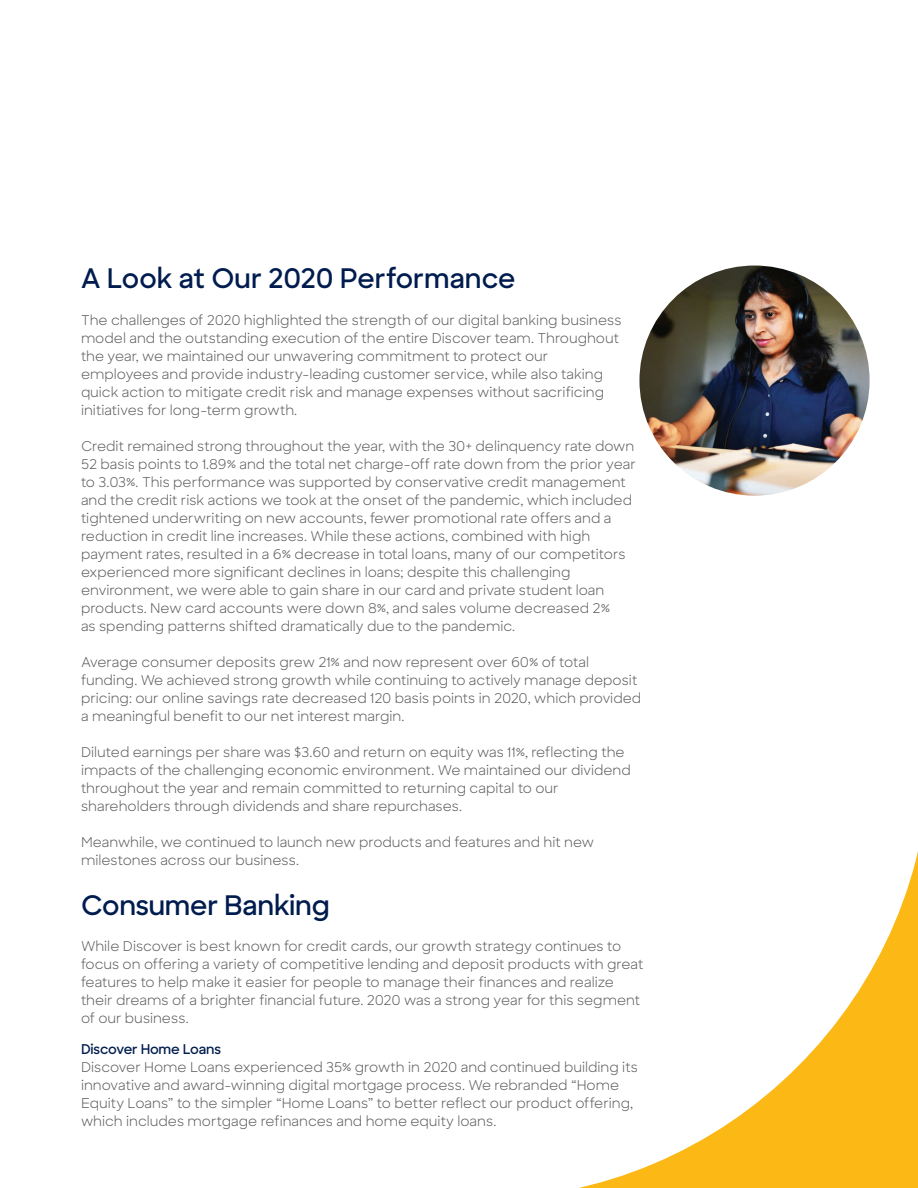
<style>
.page{position:relative;width:918px;height:1188px;background:#fff}
.page>*{position:absolute;margin:0;border:0;box-sizing:border-box;transform-origin:0 0}
.t1{font:600 27px "Discover Sans";letter-spacing:-.01em;color:#001c4e}
.t2{font:13.5px/18px "Discover Sans";color:#57585a}
.t3{font:600 13.5px "Discover Sans";letter-spacing:-.01em;color:#001c4e}
</style>
<div class="page">
<svg style="left:579px;top:852px;width:339px;height:336px"></svg>
<img style="left:639px;top:266px;width:231px;height:230px;border-radius:115px">
<h1 class="t1" style="left:81px;top:261px;width:436px">A Look at Our 2020 Performance</h1>
<p class="t2" style="left:81px;top:312px;width:542px">The challenges of 2020 highlighted the strength of our digital banking business model and the outstanding execution of the entire Discover team. Throughout the year, we maintained our unwavering commitment to protect our employees and provide industry-leading customer service, while also taking quick action to mitigate credit risk and manage expenses without sacrificing initiatives for long-term growth.</p>
<p class="t2" style="left:81px;top:438px;width:556px">Credit remained strong throughout the year, with the 30+ delinquency rate down 52 basis points to 1.89% and the total net charge-off rate down from the prior year to 3.03%. This performance was supported by conservative credit management and the credit risk actions we took at the onset of the pandemic, which included tightened underwriting on new accounts, fewer promotional rate offers and a reduction in credit line increases. While these actions, combined with high payment rates, resulted in a 6% decrease in total loans, many of our competitors experienced more significant declines in loans; despite this challenging environment, we were able to gain share in our card and private student loan products. New card accounts were down 8%, and sales volume decreased 2%<br>as spending patterns shifted dramatically due to the pandemic.</p>
<p class="t2" style="left:81px;top:654px;width:562px">Average consumer deposits grew 21% and now represent over 60% of total funding. We achieved strong growth while continuing to actively manage deposit pricing: our online savings rate decreased 120 basis points in 2020, which provided a meaningful benefit to our net interest margin.</p>
<p class="t2" style="left:81px;top:744px;width:551px">Diluted earnings per share was $3.60 and return on equity was 11%, reflecting the impacts of the challenging economic environment. We maintained our dividend throughout the year and remain committed to returning capital to our shareholders through dividends and share repurchases.</p>
<p class="t2" style="left:81px;top:834px;width:515px">Meanwhile, we continued to launch new products and features and hit new milestones across our business.</p>
<h1 class="t1" style="left:81px;top:887px;width:250px">Consumer Banking</h1>
<p class="t2" style="left:81px;top:937px;width:564px">While Discover is best known for credit cards, our growth strategy continues to focus on offering a variety of competitive lending and deposit products with great features to help make it easier for people to manage their finances and realize their dreams of a brighter financial future. 2020 was a strong year for this segment of our business.</p>
<p class="t3" style="left:81px;top:1041px;width:142px">Discover Home Loans</p>
<p class="t2" style="left:81px;top:1059px;width:558px">Discover Home Loans experienced 35% growth in 2020 and continued building its innovative and award-winning digital mortgage process. We rebranded “Home Equity Loans” to the simpler “Home Loans” to better reflect our product offering, which includes mortgage refinances and home equity loans.</p>
</div>
